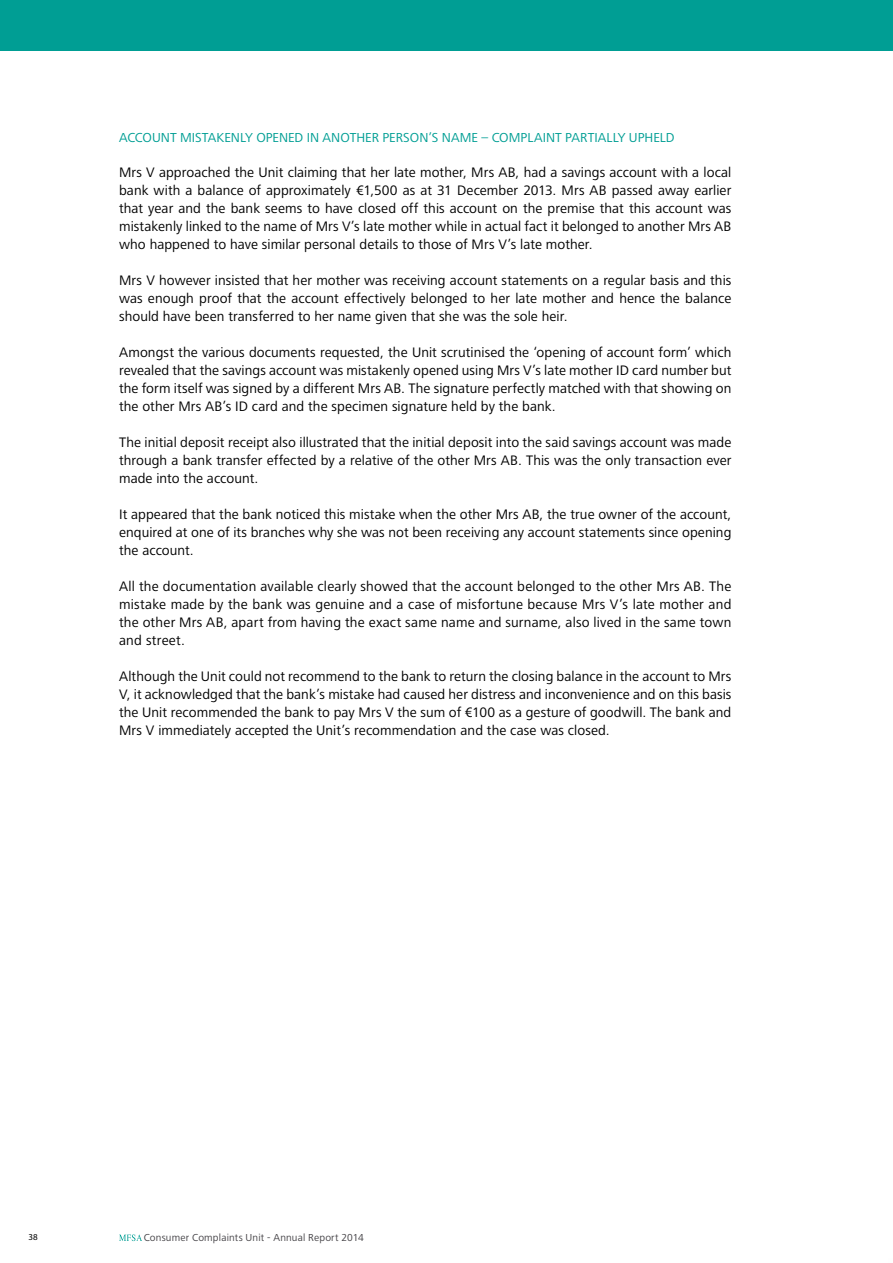
<style>
.page{position:relative;width:893px;height:1263px;background:#fff}
.page>*{position:absolute;margin:0;border:0;box-sizing:border-box;transform-origin:0 0}
.t1{font:14.25px/18px "Frutiger Next LT";letter-spacing:.005em;color:#000;text-align:justify}
.t2{font:13.5px "Frutiger Next LT";color:#009e94}
.t3{font:10.5px "Frutiger Next LT";letter-spacing:.015em;color:#454347}
.t4{font:9px "Myriad Pro";color:#000}
</style>
<div class="page">
<svg style="left:119px;top:1234px;width:23px;height:7px"></svg>
<div style="left:0;top:0;width:893px;height:51px;background:#009e94"></div>
<p class="t2" style="left:119px;top:130px;width:18px">Account</p>
<p class="t2" style="left:180px;top:130px;width:19px">mista</p>
<p class="t2" style="left:217px;top:130px;width:49px">ken ly opened</p>
<p class="t2" style="left:307px;top:130px;width:26px">in anot</p>
<p class="t2" style="left:356px;top:130px;width:35px">her person</p>
<p class="t2" style="left:428px;top:130px;width:114px">’s name – Complaint</p>
<p class="t2" style="left:565px;top:130px;width:8px">partia</p>
<p class="t2" style="left:607px;top:130px;width:68px">lly upheld</p>
<p class="t1" style="left:119px;top:164px;width:614px">M rs V approached the Unit claiming that her late mother, M rs AB, had a savings account with a local bank with a balance of approximately €1,500 as at 31 December 2013. M rs AB passed away earlier that year and the bank seems to have closed off this account on the premise that this account was mistakenly linked to the name of M rs V’s late mother while in actual fact it belonged to another M rs AB who happened to have similar personal details to those of M rs V’s late mother.</p>
<p class="t1" style="left:119px;top:272px;width:614px">M rs V however insisted that her mother was receiving account statements on a regular basis and this was enough proof that the account effectively belonged to her late mother and hence the balance should have been transferred to her name given that she was the sole heir.</p>
<p class="t1" style="left:119px;top:344px;width:614px">Amongst the various documents requested, the Unit scrutinised the ‘opening of account form’ which revealed that the savings account was mistakenly opened using M rs V’s late mother ID card number but the form itself was signed by a different M rs AB. The signature perfectly matched with that showing on the other M rs AB’s ID card and the specimen signature held by the bank.</p>
<p class="t1" style="left:119px;top:434px;width:614px">The initial deposit receipt also illustrated that the initial deposit into the said savings account was made through a bank transfer effected by a relative of the other M rs AB. This was the only transaction ever made into the account.</p>
<p class="t1" style="left:119px;top:506px;width:614px">It appeared that the bank noticed this mistake when the other M rs AB, the true owner of the account, enquired at one of its branches why she was not been receiving any account statements since opening the account.</p>
<p class="t1" style="left:119px;top:578px;width:614px">All the documentation available clearly showed that the account belonged to the other M rs AB. The mistake made by the bank was genuine and a case of misfortune because M rs V’s late mother and the other M rs AB, apart from having the exact same name and surname, also lived in the same town and street.</p>
<p class="t1" style="left:119px;top:667px;width:614px">Although the Unit could not recommend to the bank to return the closing balance in the account to M rs V, it acknowledged that the bank’s mistake had caused her distress and inconvenience and on this basis the Unit recommended the bank to pay M rs V the sum of €100 as a gesture of goodwill. The bank and M rs V immediately accepted the Unit’s recommendation and the case was closed.</p>
<p class="t4" style="left:28px;top:1231px;width:11px">38</p>
<p class="t3" style="left:144px;top:1232px;width:222px">Consumer Complaints Unit - Annual Report 2014</p>
</div>
